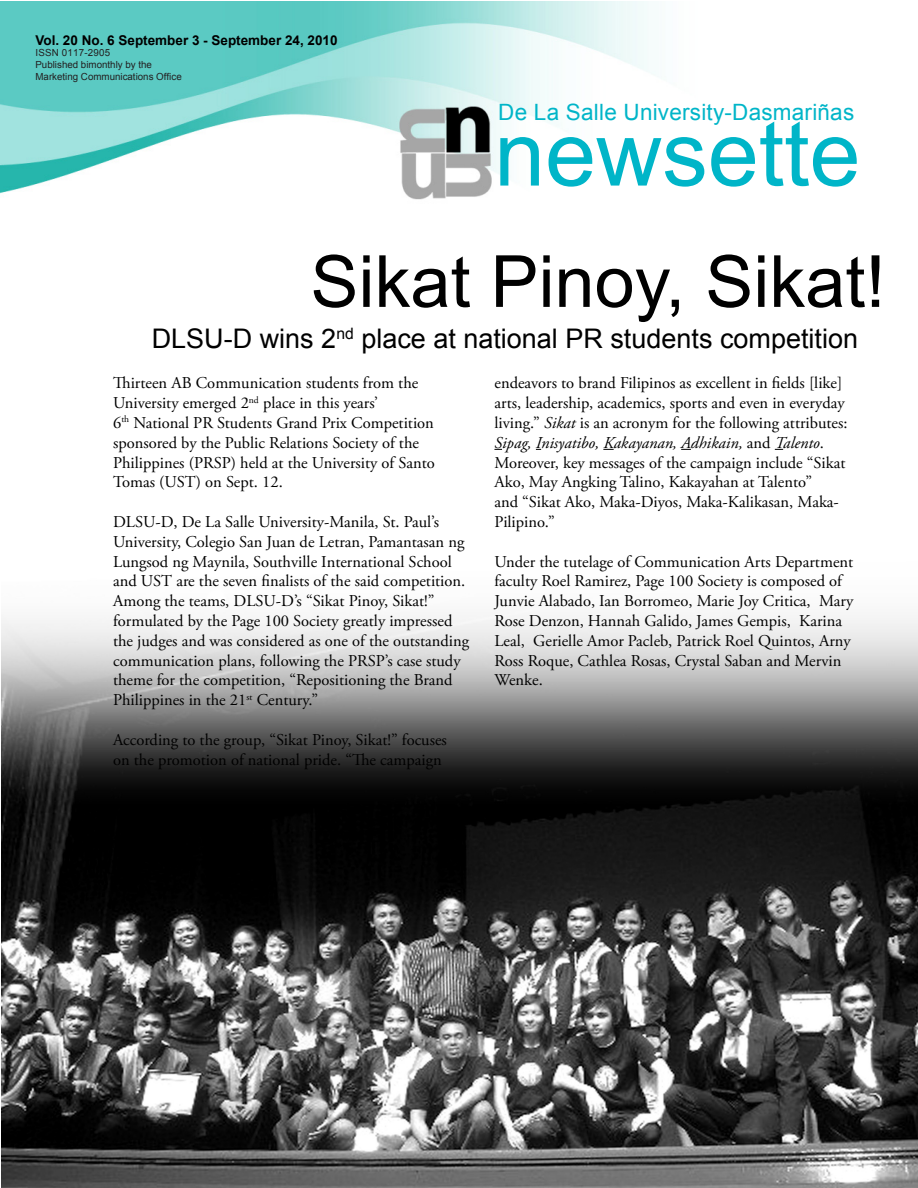
<style>
.page{position:relative;width:918px;height:1188px;background:#fff}
.page>*{position:absolute;margin:0;border:0;box-sizing:border-box;transform-origin:0 0}
.t1{font:91.5px "Arial";color:#00b5c8}
.t2{font:72px "Arial";color:#000}
.t3{font:27px "Arial";color:#000}
.t4{font:22.5px "Arial";letter-spacing:.01em;color:#00b5c8}
.t5{font:16.5px/19.8px "Adobe Garamond Pro";color:#000}
.t6{font:700 13.5px "Arial";color:#000}
.Newsette_Body{font:9.75px "Arial";color:#231f20}
.Newsette_Body-2{font:9.75px "Arial";letter-spacing:.02em;color:#231f20}
.s1{font-style:italic}
</style>
<div class="page">
<img style="left:1px;top:616px;width:917px;height:572px">
<img style="left:1px;top:2px;width:654px;height:198px">
<p class="t6" style="left:35px;top:31px;width:304px">Vol. 20 No. 6 September 3 - September 24, 2010</p>
<p class="Newsette_Body-2" style="left:35px;top:46px;width:76px">ISSN 0117-2905</p>
<p class="Newsette_Body" style="left:35px;top:58px;width:118px">Published bimonthly by the</p>
<p class="Newsette_Body" style="left:35px;top:70px;width:148px">Marketing Communications Office</p>
<p class="t4" style="left:498px;top:97px;width:358px">De La Salle University-Dasmariñas</p>
<p class="t1" style="left:494px;top:94px;width:368px">newsette</p>
<p class="t2" style="left:310px;top:234px;width:576px">Sikat Pinoy, Sikat!</p>
<p class="t3" style="left:152px;top:321px;width:708px">DLSU-D wins 2<sup>nd</sup> place at national PR students competition</p>
<p class="t5" style="left:113px;top:374px;width:323px">Thirteen AB Communication students from the University emerged 2<sup>nd</sup> place in this years’<br>6<sup>th</sup> National PR Students Grand Prix Competition sponsored by the Public Relations Society of the Philippines (PRSP) held at the University of Santo Tomas (UST) on Sept. 12.</p>
<p class="t5" style="left:113px;top:512px;width:358px">DLSU-D, De La Salle University-Manila, St. Paul’s University, Colegio San Juan de Letran, Pamantasan ng Lungsod ng Maynila, Southville International School and UST are the seven finalists of the said competition.<br>Among the teams, DLSU-D’s “Sikat Pinoy, Sikat!” formulated by the Page 100 Society greatly impressed the judges and was considered as one of the outstanding communication plans, following the PRSP’s case study theme for the competition, “Repositioning the Brand Philippines in the 21<sup>st</sup> Century.”</p>
<p class="t5" style="left:113px;top:730px;width:335px">According to the group, “Sikat Pinoy, Sikat!” focuses on the promotion of national pride. “The campaign</p>
<p class="t5" style="left:494px;top:374px;width:355px">endeavors to brand Filipinos as excellent in fields [like] arts, leadership, academics, sports and even in everyday living.” <span class="s1">Sikat</span> is an acronym for the following attributes:<br><span class="s1">Sipag, Inisyatibo, Kakayanan, Adhikain,</span> and <span class="s1">Talento</span>.<br>Moreover, key messages of the campaign include “Sikat Ako, May Angking Talino, Kakayahan at Talento”<br>and “Sikat Ako, Maka-Diyos, Maka-Kalikasan, Maka-Pilipino.”</p>
<p class="t5" style="left:494px;top:552px;width:361px">Under the tutelage of Communication Arts Department faculty Roel Ramirez, Page 100 Society is composed of Junvie Alabado, Ian Borromeo, Marie Joy Critica, Mary Rose Denzon, Hannah Galido, James Gempis, Karina Leal, Gerielle Amor Pacleb, Patrick Roel Quintos, Arny Ross Roque, Cathlea Rosas, Crystal Saban and Mervin Wenke.</p>
</div>
